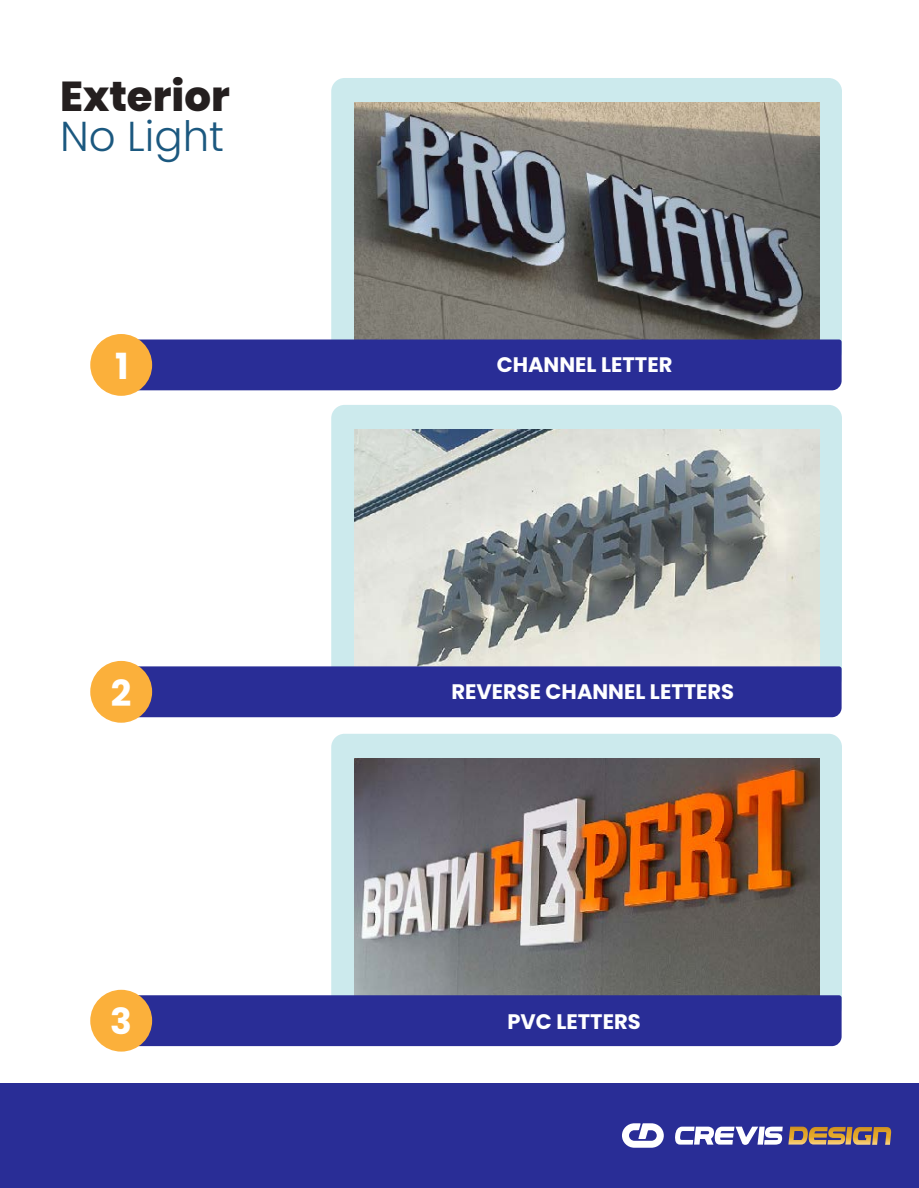
<style>
.page{position:relative;width:919px;height:1188px;background:#fff}
.page>*{position:absolute;margin:0;border:0;box-sizing:border-box;transform-origin:0 0}
.t1{font:800 41.85px "Poppins";color:#241f1f}
.t2{font:300 41.85px "Poppins";color:#1b587f}
.t3{font:700 36px "Poppins";color:#fff}
.t4{font:700 21px "Poppins";color:#fff}
</style>
<div class="page">
<div style="left:331px;top:405px;width:510px;height:286px;background:#cceaed;border-radius:13px"></div>
<img style="left:354px;top:429px;width:464px;height:237px">
<div style="left:139px;top:666px;width:702px;height:51px;background:#292d96"></div>
<div style="left:90px;top:661px;width:62px;height:62px;background:#fbb03b;border-radius:50%"></div>
<div style="left:331px;top:78px;width:510px;height:286px;background:#cceaed;border-radius:13px"></div>
<img style="left:354px;top:102px;width:464px;height:238px">
<div style="left:140px;top:340px;width:701px;height:50px;background:#292d96"></div>
<div style="left:90px;top:334px;width:62px;height:62px;background:#fbb03b;border-radius:50%"></div>
<div style="left:331px;top:734px;width:510px;height:286px;background:#cceaed;border-radius:13px"></div>
<img style="left:354px;top:758px;width:464px;height:237px">
<div style="left:139px;top:995px;width:702px;height:51px;background:#292d96"></div>
<div style="left:90px;top:990px;width:62px;height:62px;background:#fbb03b;border-radius:50%"></div>
<div style="left:0;top:1083px;width:918px;height:105px;background:#292d96"></div>
<svg style="left:675px;top:1127px;width:107px;height:18px"></svg>
<svg style="left:788px;top:1127px;width:102px;height:18px"></svg>
<svg style="left:622px;top:1123px;width:41px;height:25px"></svg>
<h1 class="t1" style="left:60px;top:72px;width:171px">Exterior</h1>
<h1 class="t2" style="left:60px;top:112px;width:165px">No Light</h1>
<h2 class="t3" style="left:115px;top:345px;width:15px">1</h2>
<p class="t4" style="left:496px;top:353px;width:177px">CHANNEL LETTER</p>
<h2 class="t3" style="left:111px;top:672px;width:22px">2</h2>
<p class="t4" style="left:451px;top:680px;width:284px">REVERSE CHANNEL LETTERS</p>
<h2 class="t3" style="left:110px;top:1001px;width:23px">3</h2>
<p class="t4" style="left:507px;top:1009px;width:135px">PVC LETTERS</p>
</div>
